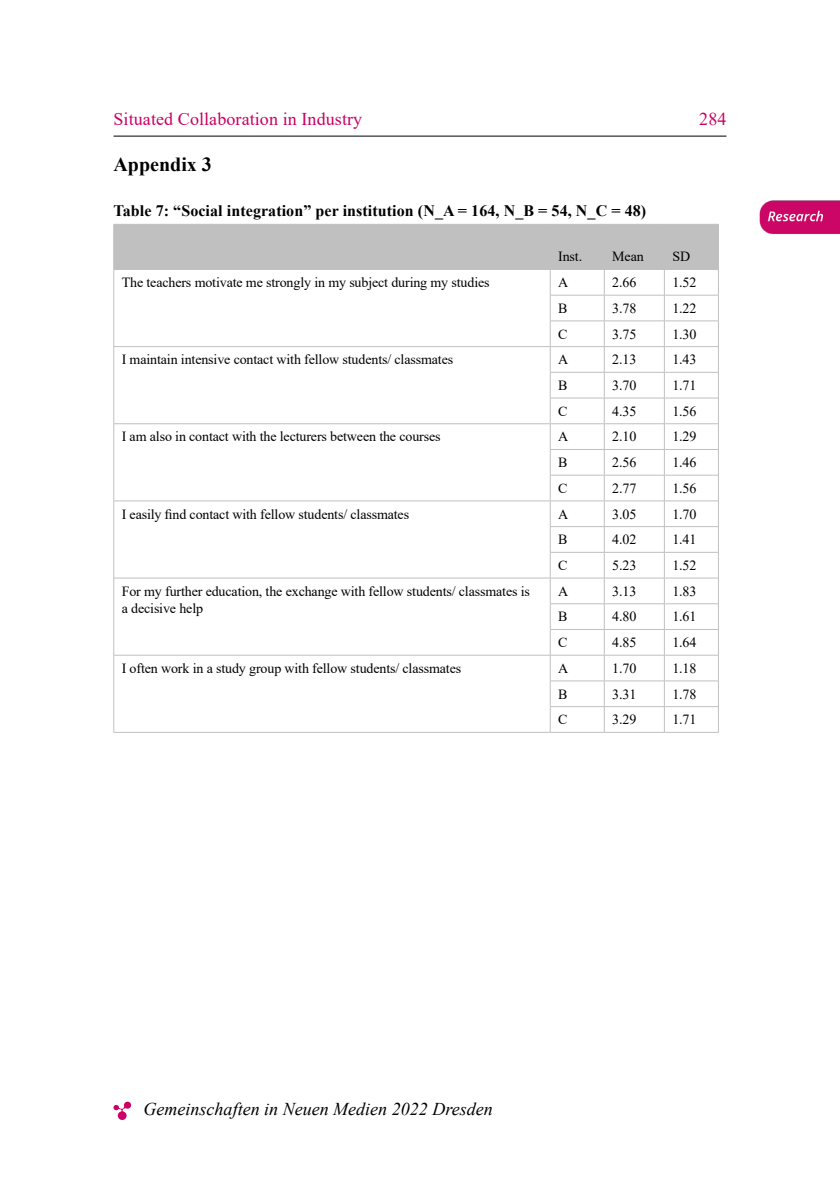
<style>
.page{position:relative;width:840px;height:1191px;background:#fff}
.page>*{position:absolute;margin:0;border:0;box-sizing:border-box;transform-origin:0 0}
.t1{font:700 20px "Times New Roman";color:#000}
.t2{font:18px "Times New Roman PS Italic MT2";color:#000}
.t3{font:18px "Times New Roman PSMT2";letter-spacing:.005em;color:#c80063}
.t4{font:18px "Times New Roman";color:#c80063}
.t5{font:16px "Times New Roman PS Bold MT2";letter-spacing:.005em;color:#000}
.t6{font:14px/16.8px "Times New Roman";letter-spacing:-.01em;color:#000}
.t7{font:14px "Times New Roman PSMT2";color:#000}
</style>
<div class="page">
<svg style="left:113px;top:224px;width:605px;height:508px"></svg>
<hr style="left:113px;top:732px;width:437px;height:1px;background:#c0c0c0">
<hr style="left:550px;top:732px;width:54px;height:1px;background:#c0c0c0">
<hr style="left:604px;top:732px;width:60px;height:1px;background:#c0c0c0">
<hr style="left:664px;top:732px;width:54px;height:1px;background:#c0c0c0">
<hr style="left:113px;top:269px;width:437px;height:1px;background:#c0c0c0">
<hr style="left:550px;top:269px;width:54px;height:1px;background:#c0c0c0">
<hr style="left:604px;top:269px;width:60px;height:1px;background:#c0c0c0">
<hr style="left:664px;top:269px;width:54px;height:1px;background:#c0c0c0">
<hr style="left:113px;top:655px;width:437px;height:1px;background:#c0c0c0">
<hr style="left:550px;top:655px;width:54px;height:1px;background:#c0c0c0">
<hr style="left:604px;top:655px;width:60px;height:1px;background:#c0c0c0">
<hr style="left:664px;top:655px;width:54px;height:1px;background:#c0c0c0">
<hr style="left:113px;top:136px;width:613px;height:1px;background:#000">
<svg style="left:113px;top:1101px;width:18px;height:19px"></svg>
<img style="left:759px;top:200px;width:80px;height:34px">
<p class="t3" style="left:113px;top:107px;width:250px">Situated Collaboration in Industry</p>
<p class="t4" style="left:698px;top:107px;width:29px">284</p>
<h1 class="t1" style="left:113px;top:150px;width:100px">Appendix 3</h1>
<p class="t5" style="left:113px;top:199px;width:534px">Table 7: “Social integration” per institution (N_A = 164, N_B = 54, N_C = 48)</p>
<p class="t6" style="left:558px;top:248px;width:25px">Inst.</p>
<p class="t6" style="left:612px;top:248px;width:33px">Mean</p>
<p class="t6" style="left:672px;top:248px;width:19px">SD</p>
<p class="t6" style="left:122px;top:274px;width:369px">The teachers motivate me strongly in my subject during my studies</p>
<p class="t7" style="left:558px;top:272px;width:12px">A</p>
<p class="t6" style="left:612px;top:274px;width:26px">2.66</p>
<p class="t6" style="left:672px;top:274px;width:26px">1.52</p>
<p class="t7" style="left:558px;top:298px;width:11px">B</p>
<p class="t6" style="left:612px;top:299px;width:26px">3.78</p>
<p class="t6" style="left:672px;top:299px;width:26px">1.22</p>
<p class="t6" style="left:558px;top:325px;width:11px">C</p>
<p class="t6" style="left:612px;top:325px;width:26px">3.75</p>
<p class="t6" style="left:672px;top:325px;width:26px">1.30</p>
<p class="t6" style="left:122px;top:351px;width:333px">I maintain intensive contact with fellow students/ classmates</p>
<p class="t7" style="left:558px;top:350px;width:12px">A</p>
<p class="t6" style="left:612px;top:351px;width:26px">2.13</p>
<p class="t6" style="left:672px;top:351px;width:26px">1.43</p>
<p class="t7" style="left:558px;top:375px;width:11px">B</p>
<p class="t6" style="left:612px;top:376px;width:26px">3.70</p>
<p class="t6" style="left:672px;top:376px;width:26px">1.71</p>
<p class="t6" style="left:558px;top:402px;width:11px">C</p>
<p class="t6" style="left:612px;top:402px;width:26px">4.35</p>
<p class="t6" style="left:672px;top:402px;width:26px">1.56</p>
<p class="t6" style="left:122px;top:428px;width:320px">I am also in contact with the lecturers between the courses</p>
<p class="t7" style="left:558px;top:427px;width:12px">A</p>
<p class="t6" style="left:612px;top:428px;width:26px">2.10</p>
<p class="t6" style="left:672px;top:428px;width:26px">1.29</p>
<p class="t7" style="left:558px;top:452px;width:11px">B</p>
<p class="t6" style="left:612px;top:453px;width:26px">2.56</p>
<p class="t6" style="left:672px;top:453px;width:26px">1.46</p>
<p class="t6" style="left:558px;top:479px;width:11px">C</p>
<p class="t6" style="left:612px;top:479px;width:26px">2.77</p>
<p class="t6" style="left:672px;top:479px;width:26px">1.56</p>
<p class="t6" style="left:122px;top:505px;width:289px">I easily find contact with fellow students/ classmates</p>
<p class="t7" style="left:558px;top:504px;width:12px">A</p>
<p class="t6" style="left:612px;top:505px;width:26px">3.05</p>
<p class="t6" style="left:672px;top:505px;width:26px">1.70</p>
<p class="t7" style="left:558px;top:530px;width:11px">B</p>
<p class="t6" style="left:612px;top:531px;width:26px">4.02</p>
<p class="t6" style="left:672px;top:531px;width:26px">1.41</p>
<p class="t6" style="left:558px;top:556px;width:11px">C</p>
<p class="t6" style="left:612px;top:556px;width:26px">5.23</p>
<p class="t6" style="left:672px;top:556px;width:26px">1.52</p>
<p class="t6" style="left:122px;top:582px;width:409px">For my further education, the exchange with fellow students/ classmates is a decisive help</p>
<p class="t7" style="left:558px;top:581px;width:12px">A</p>
<p class="t6" style="left:612px;top:582px;width:26px">3.13</p>
<p class="t6" style="left:672px;top:582px;width:26px">1.83</p>
<p class="t7" style="left:558px;top:607px;width:11px">B</p>
<p class="t6" style="left:612px;top:608px;width:26px">4.80</p>
<p class="t6" style="left:672px;top:608px;width:26px">1.61</p>
<p class="t6" style="left:558px;top:633px;width:11px">C</p>
<p class="t6" style="left:612px;top:633px;width:26px">4.85</p>
<p class="t6" style="left:672px;top:633px;width:26px">1.64</p>
<p class="t6" style="left:122px;top:659px;width:341px">I often work in a study group with fellow students/ classmates</p>
<p class="t7" style="left:558px;top:658px;width:12px">A</p>
<p class="t6" style="left:612px;top:659px;width:26px">1.70</p>
<p class="t6" style="left:672px;top:659px;width:26px">1.18</p>
<p class="t7" style="left:558px;top:684px;width:11px">B</p>
<p class="t6" style="left:612px;top:685px;width:26px">3.31</p>
<p class="t6" style="left:672px;top:685px;width:26px">1.78</p>
<p class="t6" style="left:558px;top:710px;width:11px">C</p>
<p class="t6" style="left:612px;top:710px;width:26px">3.29</p>
<p class="t6" style="left:672px;top:710px;width:26px">1.71</p>
<p class="t2" style="left:143px;top:1096px;width:350px">Gemeinschaften in Neuen Medien 2022 Dresden</p>
</div>
